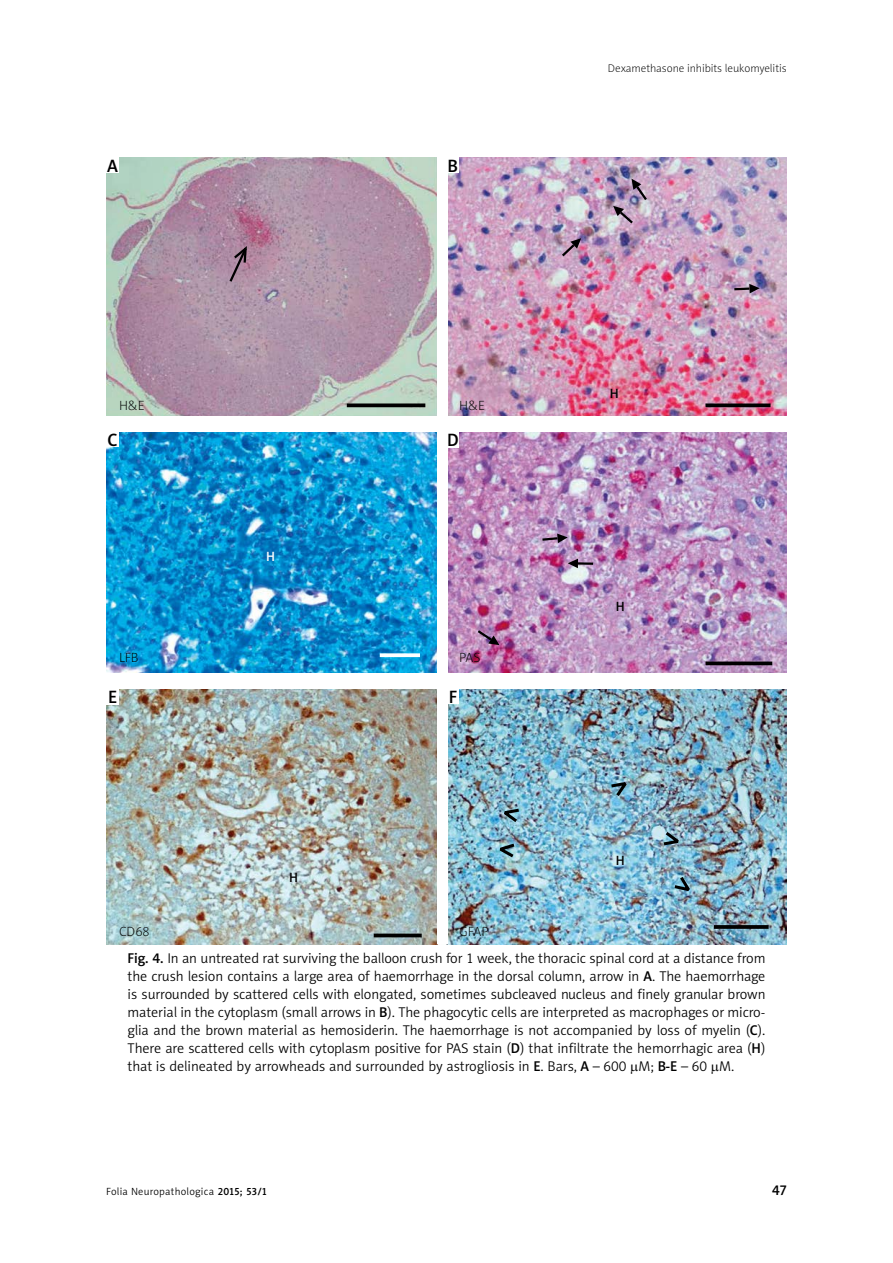
<style>
.page{position:relative;width:893px;height:1263px;background:#fff}
.page>*{position:absolute;margin:0;border:0;box-sizing:border-box;transform-origin:0 0}
.t1{font:18px "Naomi Sans EFN Medium";color:#000}
.t2{font:14.25px/18px "Naomi Sans EFN Light";color:#000;text-align:justify}
.t3{font:14.25px "Naomi Sans EFNPS Medium";color:#000}
.t4{font:13.5px "Naomi Sans EFN Thin";color:#000}
.t5{font:13.5px "Naomi Sans EFN Medium";color:#000}
.t6{font:13.5px "Naomi Sans EFN Medium";color:#fff}
.t7{font:11.25px "Naomi Sans EFN Thin";color:#000}
.t8{font:10.5px "Naomi Sans EFNPS Light";letter-spacing:.03em;color:#000}
.s1{font-family:"Naomi Sans EFN Medium"}
.s2{font-family:"Naomi Sans EFNPS Medium"}
</style>
<div class="page">
<img style="left:106px;top:157px;width:681px;height:787px">
<svg style="left:475px;top:628px;width:24px;height:17px"></svg>
<svg style="left:568px;top:559px;width:10px;height:9px"></svg>
<hr style="left:578px;top:562px;width:15px;height:3px;background:#000">
<svg style="left:540px;top:533px;width:28px;height:10px"></svg>
<svg style="left:613px;top:179px;width:36px;height:47px;background:#a691ac"></svg>
<img style="left:228px;top:238px;width:532px;height:55px">
<svg style="left:347px;top:403px;width:78px;height:4px"></svg>
<svg style="left:374px;top:933px;width:48px;height:4px"></svg>
<svg style="left:714px;top:925px;width:54px;height:4px"></svg>
<svg style="left:705px;top:661px;width:67px;height:4px"></svg>
<svg style="left:380px;top:653px;width:40px;height:4px"></svg>
<svg style="left:705px;top:403px;width:65px;height:4px"></svg>
<img style="left:493px;top:779px;width:202px;height:115px">
<div style="left:437px;top:157px;width:11px;height:787px;background:#fff"></div>
<div style="left:106px;top:416px;width:681px;height:16px;background:#fff"></div>
<div style="left:106px;top:673px;width:681px;height:16px;background:#fff"></div>
<div style="left:446px;top:157px;width:13px;height:16px;background:#fff"></div>
<div style="left:106px;top:157px;width:13px;height:16px;background:#fff"></div>
<div style="left:106px;top:431px;width:13px;height:16px;background:#fff"></div>
<div style="left:106px;top:689px;width:13px;height:15px;background:#fff"></div>
<div style="left:446px;top:688px;width:13px;height:16px;background:#fff"></div>
<div style="left:446px;top:432px;width:13px;height:15px;background:#fff"></div>
<p class="t1" style="left:107px;top:155px;width:12px">A</p>
<p class="t1" style="left:448px;top:155px;width:12px">B</p>
<p class="t4" style="left:119px;top:398px;width:27px">H&amp;E</p>
<p class="t4" style="left:459px;top:398px;width:27px">H&amp;E</p>
<p class="t1" style="left:108px;top:429px;width:12px">C</p>
<p class="t1" style="left:447px;top:429px;width:13px">D</p>
<p class="t6" style="left:266px;top:548px;width:10px">H</p>
<p class="t4" style="left:119px;top:650px;width:21px">LFB</p>
<p class="t4" style="left:459px;top:650px;width:23px">PAS</p>
<p class="t1" style="left:108px;top:686px;width:11px">E</p>
<p class="t1" style="left:449px;top:686px;width:10px">F</p>
<p class="t5" style="left:289px;top:869px;width:10px">H</p>
<p class="t4" style="left:119px;top:924px;width:32px">CD68</p>
<p class="t4" style="left:459px;top:924px;width:31px">GFAP</p>
<p class="t7" style="left:608px;top:62px;width:180px">Dexamethasone inhibits leukomyelitis</p>
<p class="t5" style="left:610px;top:385px;width:10px">H</p>
<p class="t5" style="left:616px;top:598px;width:10px">H</p>
<p class="t5" style="left:616px;top:852px;width:10px">H</p>
<p class="t2" style="left:128px;top:949px;width:639px"><span class="s1">Fig. 4.</span> In an untreated rat surviving the balloon crush for 1 week, the thoracic spinal cord at a distance from the crush lesion contains a large area of haemorrhage in the dorsal column, arrow in <span class="s1">A</span>. The haemorrhage is surrounded by scattered cells with elongated, sometimes subcleaved nucleus and finely granular brown material in the cytoplasm (small arrows in <span class="s1">B</span>). The phagocytic cells are interpreted as macrophages or micro&shy;glia and the brown material as hemosiderin. The haemorrhage is not accompanied by loss of myelin (<span class="s1">C</span>).<br>There are scattered cells with cytoplasm positive for PAS stain (<span class="s1">D</span>) that infiltrate the hemorrhagic area (<span class="s1">H</span>) that is delineated by arrowheads and surrounded by astrogliosis in <span class="s1">E</span>. Bars, <span class="s1">A</span> – 600 M; <span class="s1">B-E</span> – 60 M.</p>
<p class="t8" style="left:106px;top:1185px;width:162px">Folia Neuropathologica <span class="s2">2015; 53/1</span></p>
<p class="t3" style="left:772px;top:1182px;width:16px">47</p>
</div>
